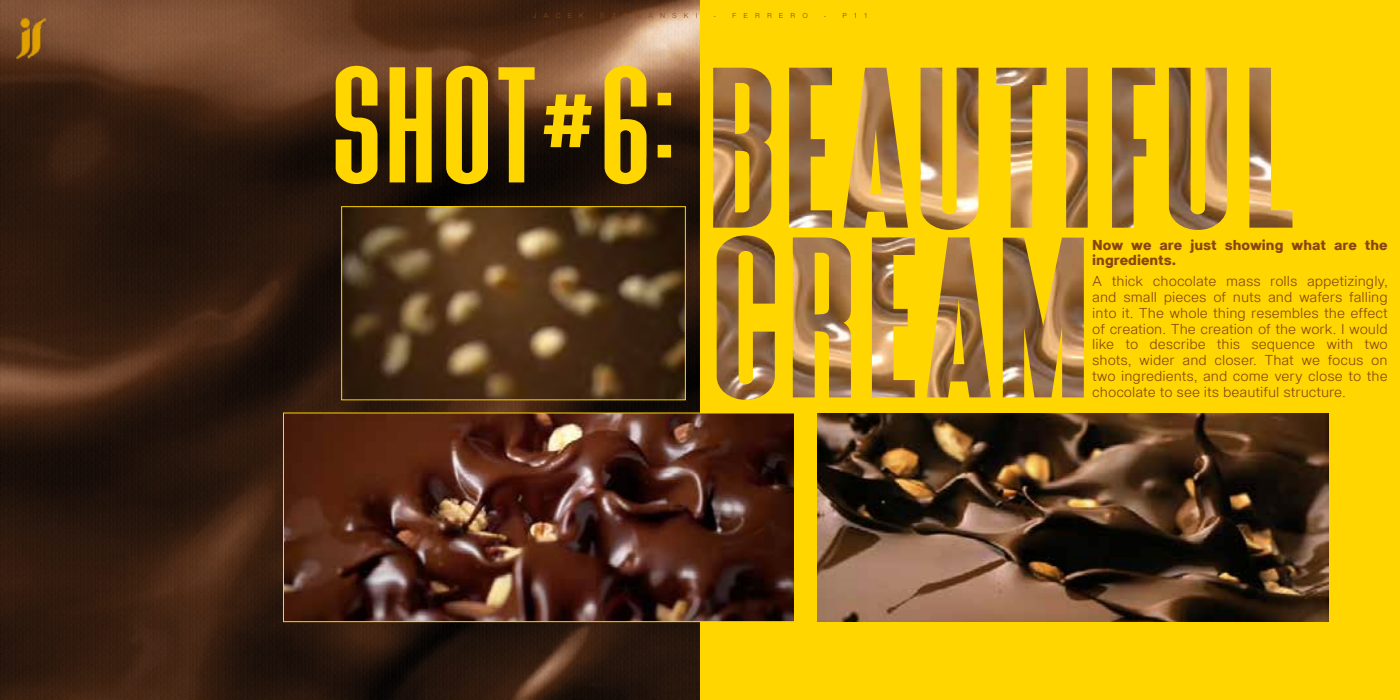
<style>
.page{position:relative;width:1400px;height:700px;background:#fff}
.page>*{position:absolute;margin:0;border:0;box-sizing:border-box;transform-origin:0 0}
.t1{font:126px "Triester Sans";color:#ffd600}
.t2{font:300 14px/15.8px "Sublima";color:#8a4513;text-align:justify}
.t3{font:800 14px/15.8px "Sublima";color:#8a4513}
.t4{font:300 7px "Sublima";letter-spacing:1em;color:#8a4513}
</style>
<div class="page">
<div style="left:700px;top:0;width:700px;height:700px;background:#ffd600"></div>
<img style="left:0;top:0;width:700px;height:700px">
<img style="left:717px;top:235px;width:367px;height:165px">
<img style="left:713px;top:68px;width:579px;height:162px">
<img style="left:17px;top:18px;width:29px;height:41px">
<img style="left:285px;top:415px;width:508px;height:205px">
<div style="left:283px;top:413px;width:512px;height:209px;border:1px solid #ffd600"></div>
<img style="left:817px;top:413px;width:511px;height:209px">
<img style="left:343px;top:208px;width:341px;height:190px">
<div style="left:341px;top:206px;width:345px;height:194px;border:1px solid #ffd600"></div>
<p class="t4" style="left:533px;top:9px;width:53px">JACEK</p>
<p class="t4" style="left:600px;top:9px;width:99px">SZYMANSKI</p>
<p class="t4" style="left:714px;top:9px;width:96px">- FERRERO</p>
<p class="t4" style="left:824px;top:9px;width:45px">- P11</p>
<h1 class="t1" style="left:329px;top:59px;width:348px">SHOT#6:</h1>
<p class="t3" style="left:1092px;top:237px;width:297px">Now we are just showing what are the ingredients.</p>
<p class="t2" style="left:1092px;top:271px;width:297px">A thick chocolate mass rolls appetizingly, and small pieces of nuts and wafers falling into it. The whole thing resembles the effect of creation. The creation of the work. I would like to describe this sequence with two shots, wider and closer. That we focus on two ingredients, and come very close to the chocolate to see its beautiful structure.</p>
</div>
